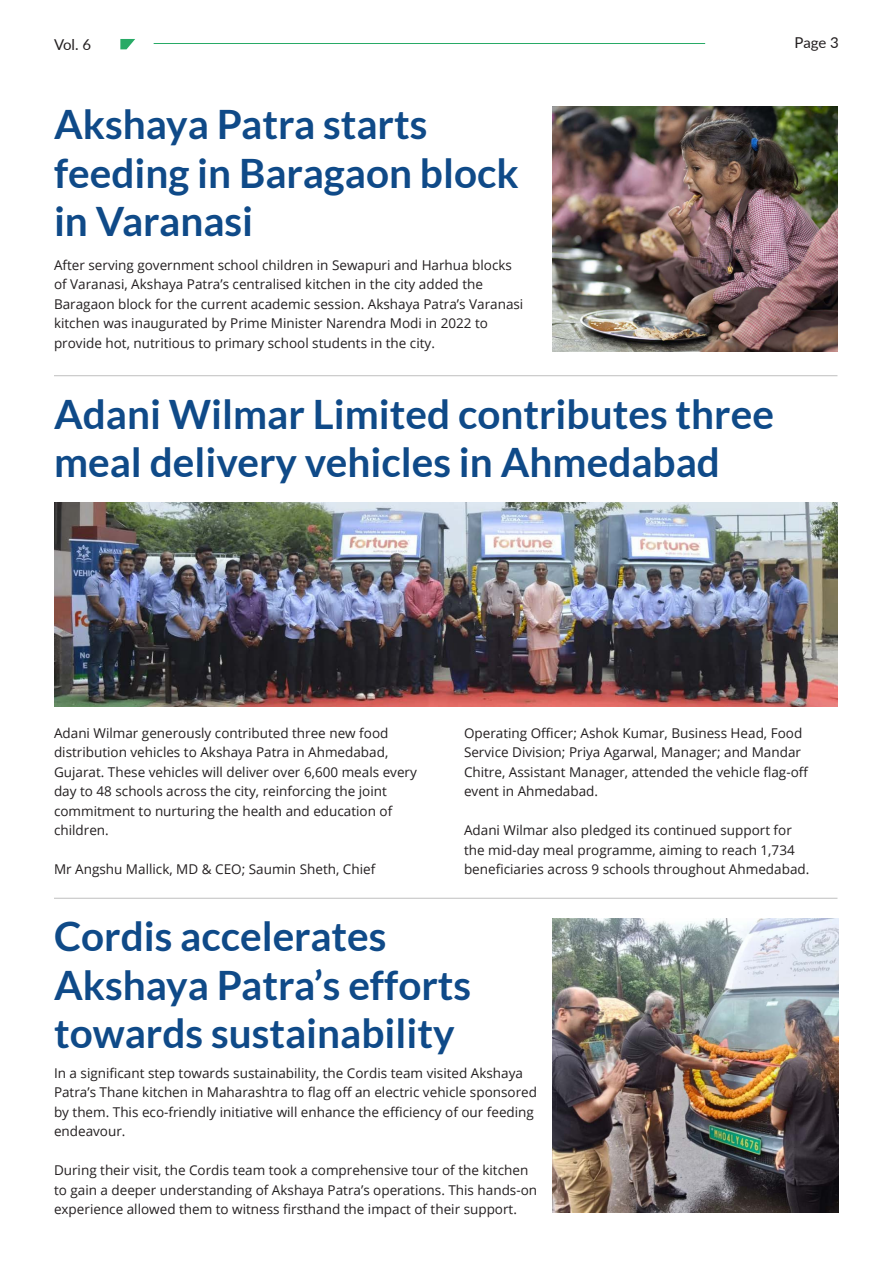
<style>
.page{position:relative;width:893px;height:1263px;background:#fff}
.page>*{position:absolute;margin:0;border:0;box-sizing:border-box;transform-origin:0 0}
.Title_1{font:700 40.5px/48.6px "Lato";color:#0f4a88}
.t1{font:15px "Lato";letter-spacing:-.01em;color:#231f20}
.Body{font:13.5px/19.5px "Open Sans";color:#231f20}
</style>
<div class="page">
<hr style="left:54px;top:375px;width:783px;height:1px;background:#bfbfbf">
<hr style="left:54px;top:898px;width:783px;height:1px;background:#bfbfbf">
<hr style="left:154px;top:43px;width:551px;height:1px;background:#28aa66">
<svg style="left:120px;top:39px;width:15px;height:10px"></svg>
<img style="left:553px;top:918px;width:286px;height:294px">
<img style="left:54px;top:503px;width:783px;height:203px">
<img style="left:553px;top:107px;width:284px;height:245px">
<p class="t1" style="left:54px;top:33px;width:39px">Vol. 6</p>
<p class="t1" style="left:795px;top:32px;width:46px">Page 3</p>
<p class="Title_1" style="left:54px;top:100px;width:466px">Akshaya Patra starts feeding in Baragaon block in Varanasi</p>
<p class="Body" style="left:54px;top:255px;width:471px">After serving government school children in Sewapuri and Harhua blocks of Varanasi, Akshaya Patra’s centralised kitchen in the city added the Baragaon block for the current academic session. Akshaya Patra’s Varanasi kitchen was inaugurated by Prime Minister Narendra Modi in 2022 to provide hot, nutritious to primary school students in the city.</p>
<p class="Title_1" style="left:54px;top:389px;width:721px">Adani Wilmar Limited contributes three meal delivery vehicles in Ahmedabad</p>
<p class="Body" style="left:54px;top:722px;width:364px">Adani Wilmar generously contributed three new food distribution vehicles to Akshaya Patra in Ahmedabad, Gujarat. These vehicles will deliver over 6,600 meals every day to 48 schools across the city, reinforcing the joint commitment to nurturing the health and education of children.</p>
<p class="Body" style="left:54px;top:859px;width:323px">Mr Angshu Mallick, MD &amp; CEO; Saumin Sheth, Chief</p>
<p class="Body" style="left:464px;top:722px;width:346px">Operating Officer; Ashok Kumar, Business Head, Food Service Division; Priya Agarwal, Manager; and Mandar Chitre, Assistant Manager, attended the vehicle flag-off event in Ahmedabad.</p>
<p class="Body" style="left:464px;top:820px;width:347px">Adani Wilmar also pledged its continued support for the mid-day meal programme, aiming to reach 1,734 beneficiaries across 9 schools throughout Ahmedabad.</p>
<p class="Title_1" style="left:54px;top:911px;width:419px">Cordis accelerates<br>Akshaya Patra’s efforts towards sustainability</p>
<p class="Body" style="left:54px;top:1063px;width:485px">In a significant step towards sustainability, the Cordis team visited Akshaya Patra’s Thane kitchen in Maharashtra to flag off an electric vehicle sponsored by them. This eco-friendly initiative will enhance the efficiency of our feeding endeavour.</p>
<p class="Body" style="left:54px;top:1160px;width:485px">During their visit, the Cordis team took a comprehensive tour of the kitchen to gain a deeper understanding of Akshaya Patra’s operations. This hands-on experience allowed them to witness firsthand the impact of their support.</p>
</div>
